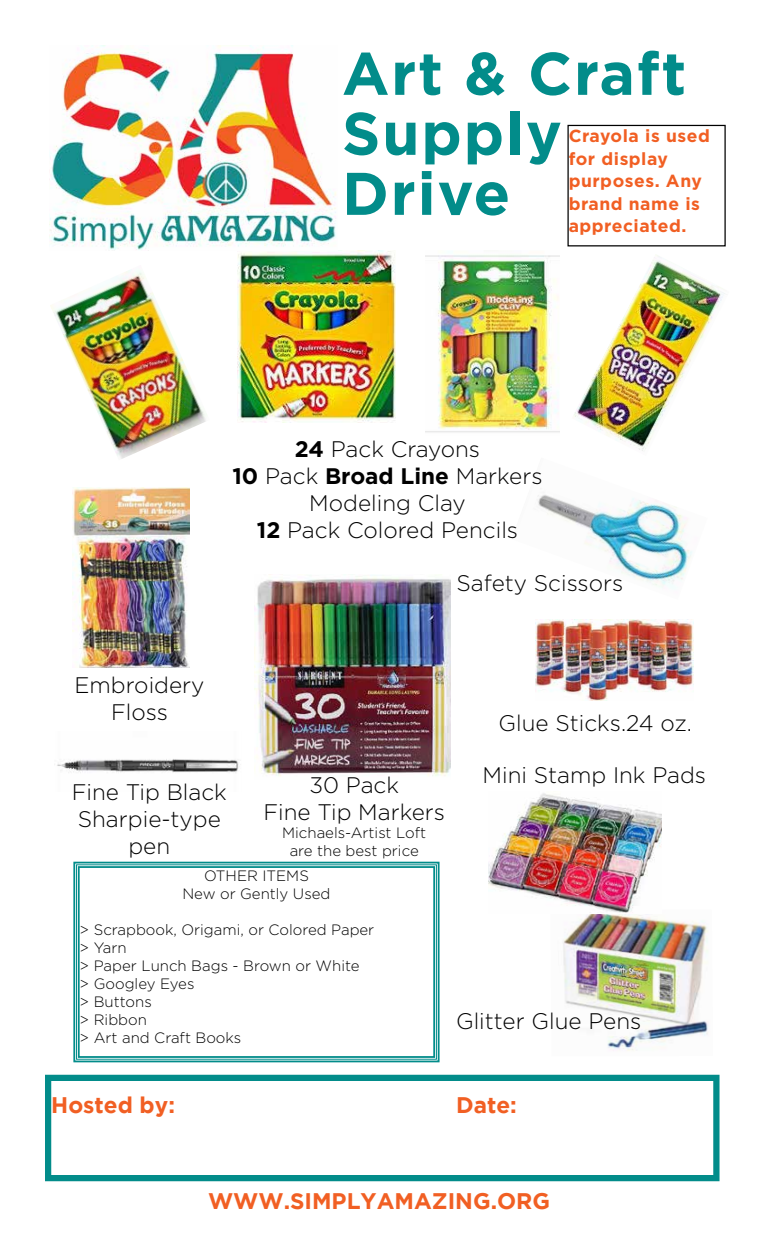
<style>
.page{position:relative;width:765px;height:1260px;background:#fff}
.page>*{position:absolute;margin:0;border:0;box-sizing:border-box;transform-origin:0 0}
.t1{font:700 60px/60px "Gotham";letter-spacing:.03em;color:#028c8a}
.t2{font:300 22.5px/27px "Gotham";color:#000;text-align:center}
.t3{font:700 22.5px "Gotham";color:#f15f23}
.t4{font:700 17.5px/22.5px "Gotham";letter-spacing:.03em;color:#f15f23}
.t5{font:300 15px/18px "Gotham";color:#000;text-align:center}
.s1{font-weight:700}
</style>
<div class="page">
<div style="left:45px;top:1075px;width:675px;height:106px;border:6px solid #028c8a"></div>
<img style="left:50px;top:270px;width:156px;height:189px">
<img style="left:237px;top:251px;width:159px;height:171px">
<img style="left:574px;top:255px;width:151px;height:196px">
<img style="left:255px;top:575px;width:196px;height:202px">
<img style="left:425px;top:255px;width:135px;height:178px">
<img style="left:73px;top:488px;width:117px;height:180px">
<img style="left:538px;top:495px;width:154px;height:94px">
<img style="left:563px;top:914px;width:145px;height:137px">
<img style="left:57px;top:759px;width:182px;height:14px">
<svg style="left:73px;top:861px;width:367px;height:202px"></svg>
<div style="left:76px;top:864px;width:361px;height:196px;border:1px solid #028c8a"></div>
<div style="left:78px;top:866px;width:357px;height:192px;border:2px solid #028c8a"></div>
<img style="left:489px;top:793px;width:173px;height:120px">
<img style="left:49px;top:45px;width:287px;height:205px">
<img style="left:535px;top:619px;width:158px;height:81px">
<div style="left:567px;top:125px;width:159px;height:121px;border:1px solid #000"></div>
<h1 class="t1" style="left:342px;top:42px;width:346px">Art &amp; Craft<br>Supply<br>Drive</h1>
<p class="t4" style="left:569px;top:125px;width:143px">Crayola is used for display purposes. Any brand name is appreciated.</p>
<p class="t2" style="left:232px;top:435px;width:312px"><span class="s1">24</span> Pack Crayons<br><span class="s1">10</span> Pack <span class="s1">Broad Line</span> Markers<br>Modeling Clay<br><span class="s1">12</span> Pack Colored Pencils</p>
<p class="t2" style="left:456px;top:569px;width:168px">Safety Scissors</p>
<p class="t2" style="left:75px;top:671px;width:131px">Embroidery<br>Floss</p>
<p class="t2" style="left:499px;top:709px;width:195px">Glue Sticks.24 oz.</p>
<p class="t2" style="left:72px;top:778px;width:157px">Fine Tip Black<br>Sharpie-type pen</p>
<p class="t2" style="left:263px;top:772px;width:183px">30 Pack<br>Fine Tip Markers</p>
<p class="t5" style="left:282px;top:824px;width:146px">Michaels-Artist Loft are the best price</p>
<p class="t5" style="left:182px;top:867px;width:150px">OTHER ITEMS<br>New or Gently Used</p>
<p class="t5" style="left:80px;top:921px;width:296px;text-align:left">&gt; Scrapbook, Origami, or Colored Paper &gt; Yarn<br>&gt; Paper Lunch Bags - Brown or White<br>&gt; Googley Eyes<br>&gt; Buttons<br>&gt; Ribbon<br>&gt; Art and Craft Books</p>
<p class="t2" style="left:483px;top:762px;width:225px">Mini Stamp Ink Pads</p>
<p class="t2" style="left:456px;top:1007px;width:187px">Glitter Glue Pens</p>
<p class="t3" style="left:51px;top:1093px;width:125px">Hosted by:</p>
<p class="t3" style="left:456px;top:1093px;width:62px">Date:</p>
<p class="t3" style="left:208px;top:1188px;width:344px">WWW.SIMPLYAMAZING.ORG</p>
</div>
